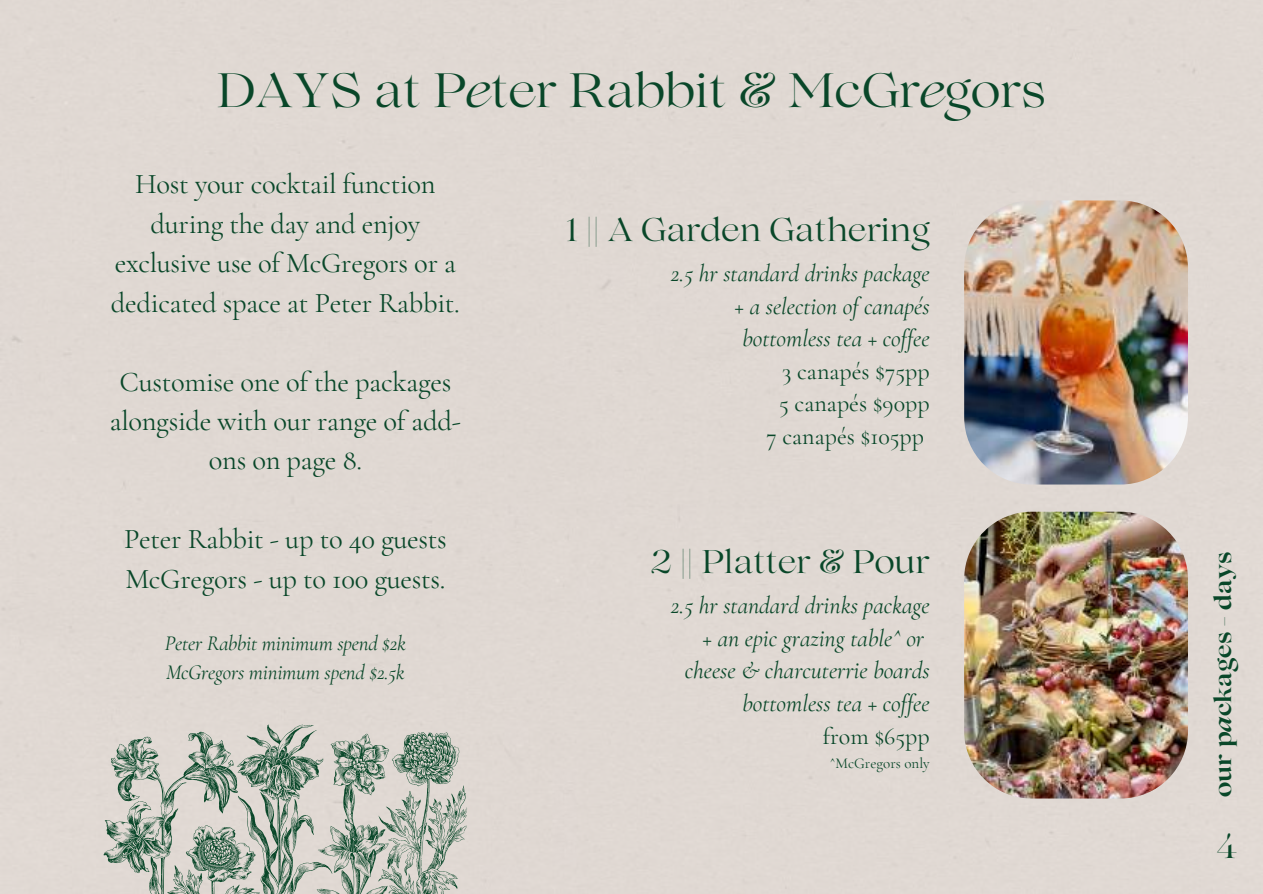
<style>
.page{position:relative;width:1263px;height:894px;background:#fff}
.page>*{position:absolute;margin:0;border:0;box-sizing:border-box;transform-origin:0 0}
.t1{font:48px "Lovelace";color:#094729}
.t2{font:34.5px "Lovelace";color:#094729}
.t3{font:32.7px "Lovelace";color:#094729}
.t4{font:28.5px/39.3px "Cormorant Garamond";letter-spacing:-.01em;color:#094729;text-align:center}
.t5{font:italic 24px/32.7px "Cormorant Garamond";color:#094729;text-align:right}
.t6{font:24px/32.7px "Cormorant Garamond";color:#094729;text-align:right}
.t7{font:700 23.25px "Lovelace";color:#094729}
.t8{font:italic 21px/29.2px "Cormorant Garamond";letter-spacing:-.01em;color:#094729}
.t9{font:15px "Cormorant Garamond";color:#094729}
.s1{font-style:italic}
</style>
<div class="page">
<div style="left:0;top:0;width:1263px;height:893px;background:#e0d8d3"></div>
<img style="left:964px;top:200px;width:224px;height:284px;border-radius:68px">
<img style="left:964px;top:511px;width:224px;height:287px;border-radius:68px">
<svg style="left:103px;top:724px;width:365px;height:169px;background:#b0b8ad"></svg>
<h1 class="t1" style="left:217px;top:71px;width:831px">DAYS at P<span class="s1">e</span>ter Rabbit &amp; McGr<span class="s1">e</span>gors</h1>
<p class="t4" style="left:111px;top:165px;width:350px">Host your cocktail function during the day and enjoy exclusive use of McGregors or a dedicated space at Peter Rabbit.</p>
<p class="t4" style="left:110px;top:361px;width:353px">Customise one of the packages alongside with our range of add&shy;ons on page 8.</p>
<p class="t4" style="left:124px;top:519px;width:324px;text-align:left">Peter Rabbit - up to 40 guests<br>McGregors - up to 100 guests.</p>
<p class="t8" style="left:165px;top:628px;width:243px">Peter Rabbit minimum spend $2k<br>McGregors minimum spend $2.5k</p>
<p class="t3" style="left:566px;top:216px;width:365px">1 || A Garden Gathering</p>
<p class="t5" style="left:671px;top:257px;width:260px">2.5 hr standard drinks package + a selection of canapés bottomless tea + coffee</p>
<p class="t6" style="left:766px;top:355px;width:165px">3 canapés $75pp<br>5 canapés $90pp<br>7 canapés $105pp</p>
<p class="t3" style="left:650px;top:548px;width:281px">2 || Platter &amp; Pour</p>
<p class="t5" style="left:671px;top:589px;width:260px">2.5 hr standard drinks package + an epic grazing table^ or cheese &amp; charcuterrie boards bottomless tea + coffee</p>
<p class="t6" style="left:823px;top:719px;width:108px">from $65pp</p>
<p class="t9" style="left:830px;top:754px;width:102px">^McGregors only</p>
<p class="t7" style="left:1215px;top:796px;width:246px;rotate:-90deg">our p<span class="s1">a</span>ckages - days</p>
<p class="t2" style="left:1217px;top:832px;width:22px">4</p>
</div>
